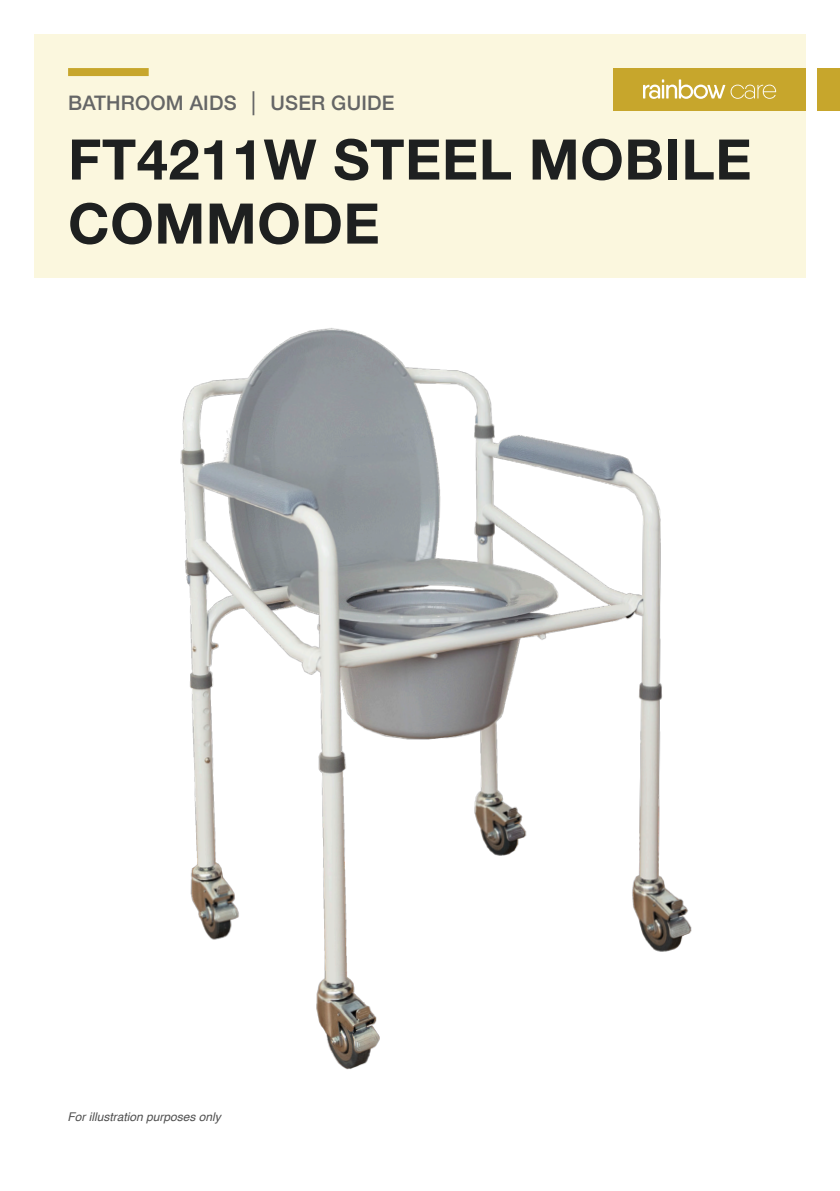
<style>
.page{position:relative;width:840px;height:1191px;background:#fff}
.page>*{position:absolute;margin:0;border:0;box-sizing:border-box;transform-origin:0 0}
.t1{font:700 56px/64px "Helvetica Neue";letter-spacing:.01em;color:#1e2020}
.t2{font:500 20px "Helvetica Neue";letter-spacing:.01em;color:#656666}
.t3{font:italic 12px "Helvetica";color:#4f4f4f}
.s1{font-weight:700;font-size:24px}
</style>
<div class="page">
<div style="left:34px;top:34px;width:771px;height:244px;background:#fbf7de"></div>
<div style="left:613px;top:68px;width:192px;height:42px;background:#c7a62c"></div>
<div style="left:68px;top:68px;width:81px;height:8px;background:#c7a62c"></div>
<div style="left:816px;top:68px;width:23px;height:42px;background:#c7a62c"></div>
<img style="left:180px;top:328px;width:512px;height:742px">
<svg style="left:643px;top:79px;width:132px;height:20px"></svg>
<p class="t2" style="left:68px;top:87px;width:327px">BATHROOM AIDS <span class="s1">|</span> USER GUIDE</p>
<p class="t1" style="left:68px;top:129px;width:684px">FT4211W STEEL MOBILE<br>COMMODE</p>
<p class="t3" style="left:67px;top:1106px;width:155px">For illustration purposes only</p>
</div>
